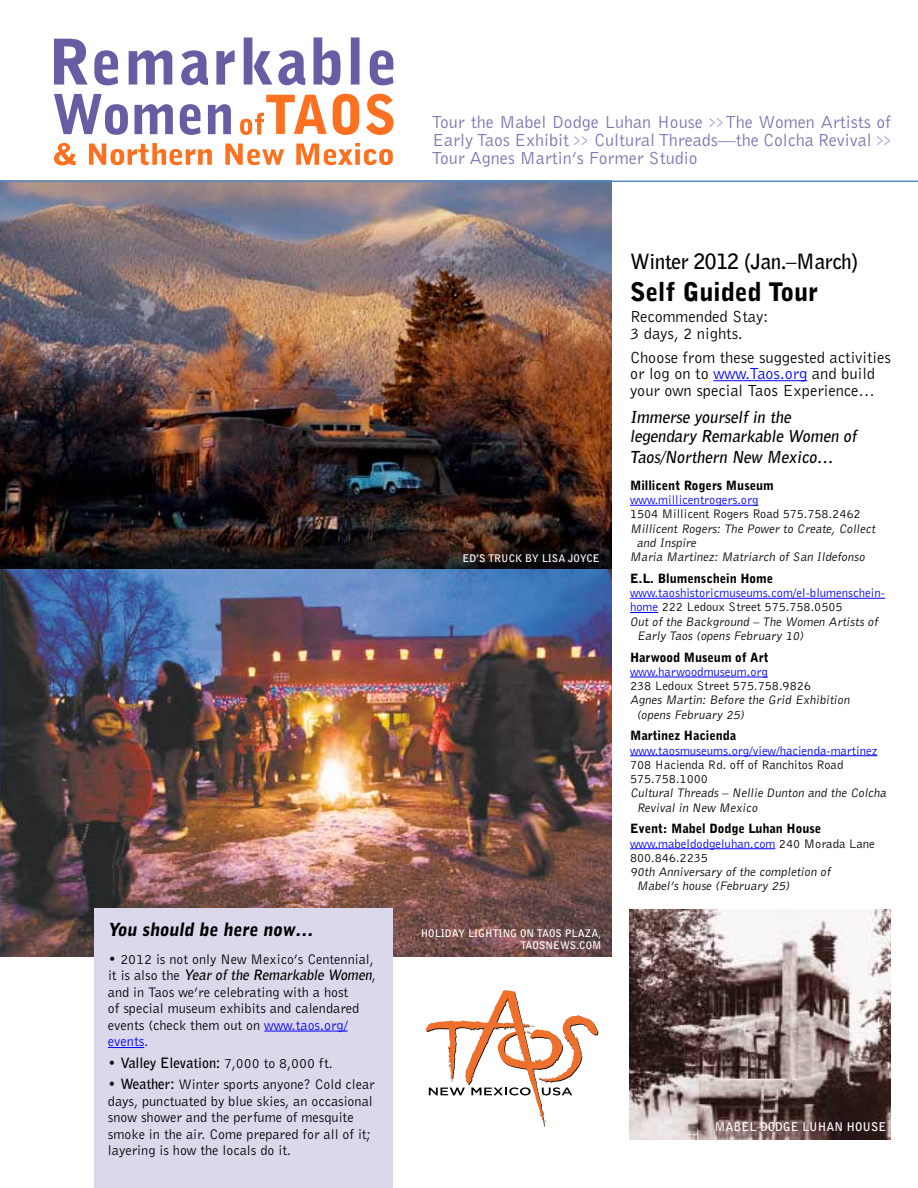
<style>
.page{position:relative;width:918px;height:1188px;background:#fff}
.page>*{position:absolute;margin:0;border:0;box-sizing:border-box;transform-origin:0 0}
.t1{font:900 25.5px "Bell Gothic BT";color:#000}
.t2{font:700 21px "Bell Gothic BT";letter-spacing:-.02em;color:#000}
.t3{font:18px/18px "Bell Gothic BT";color:#7c71b0;text-align:justify}
.t4{font:900 18px "Bell Gothic BT";color:#000}
.t5{font:16.5px/16.5px "Bell Gothic BT";color:#000}
.t6{font:700 16.5px/19.5px "Bell Gothic BT";color:#000}
.t7{font:14.25px/16.5px "Bell Gothic BT";color:#000}
.t8{font:12.75px "Bell Gothic BT";color:#000}
.t9{font:12.75px "Bell Gothic BT";color:#00f}
.t10{font:900 12.75px "Bell Gothic BT";color:#000}
.t11{font:700 12px "Bell Gothic BT";color:#fff}
.t12{font:700 10.5px/12px "Bell Gothic BT";color:#fff}
.s1{font-weight:700}
.s2{color:#00f}
.s3{color:#000}
</style>
<div class="page">
<img style="left:0;top:182px;width:612px;height:774px">
<hr style="left:0;top:181px;width:918px;height:1px;background:#528cc8">
<svg style="left:426px;top:990px;width:172px;height:137px"></svg>
<hr style="left:713px;top:380px;width:94px;height:1px;background:#00f">
<hr style="left:630px;top:505px;width:128px;height:1px;background:#00f">
<hr style="left:630px;top:598px;width:255px;height:1px;background:#00f">
<svg style="left:630px;top:612px;width:28px;height:1px"></svg>
<hr style="left:630px;top:677px;width:138px;height:1px;background:#00f">
<hr style="left:630px;top:755px;width:247px;height:1px;background:#00f">
<hr style="left:630px;top:848px;width:145px;height:1px;background:#00f">
<svg style="left:54px;top:37px;width:340px;height:48px"></svg>
<svg style="left:54px;top:143px;width:339px;height:22px"></svg>
<svg style="left:54px;top:94px;width:177px;height:41px"></svg>
<svg style="left:240px;top:94px;width:154px;height:41px"></svg>
<img style="left:630px;top:909px;width:261px;height:231px">
<div style="left:94px;top:908px;width:299px;height:280px;background:#dcd8ec"></div>
<hr style="left:264px;top:1031px;width:84px;height:1px;background:#00f">
<hr style="left:108px;top:1047px;width:36px;height:1px;background:#00f">
<h3 class="t4" style="left:108px;top:918px;width:210px">You should be here now…</h3>
<p class="t7" style="left:108px;top:950px;width:269px">• 2012 is not only New Mexico’s Centennial, i t i s a l s o t h e <span class="s1">Year of the Remarkable Women</span>, and in Taos we’re celebrating with a host<br>of special museum exhibits and calendared events (check them out on <span class="s2">www.taos.org/ events</span>.</p>
<p class="t7" style="left:108px;top:1054px;width:226px">• <span class="s1">Valley Elevation:</span> 7,000 to 8,000 ft.</p>
<p class="t7" style="left:108px;top:1076px;width:268px">• <span class="s1">Weather:</span> Winter sports anyone? Cold clear days, punctuated by blue skies, an occasional snow shower and the perfume of mesquite smoke in the air. Come prepared for all of it; layering is how the locals do it.</p>
<h3 class="t3" style="left:432px;top:112px;width:461px">Tour the Mabel Dodge Luhan House &gt;&gt; The Women Artists of Early Taos Exhibit &gt;&gt; Cultural Threads—the Colcha Revival &gt;&gt; Tour Agnes Martin’s Former Studio</h3>
<p class="t12" style="left:463px;top:551px;width:92px">Ed’s Tru ck by Lisa</p>
<p class="t12" style="left:568px;top:551px;width:31px">Joyce</p>
<p class="t12" style="left:421px;top:927px;width:15px">Holida</p>
<p class="t12" style="left:458px;top:927px;width:17px">y lighting</p>
<p class="t12" style="left:520px;top:927px;width:30px">on Taos</p>
<p class="t12" style="left:521px;top:927px;width:82px;text-indent:44px">Plaza,<br>TAOSNEWS.com</p>
<h2 class="t2" style="left:630px;top:248px;width:230px">Winter 2012 (Jan.–March)</h2>
<h1 class="t1" style="left:630px;top:276px;width:190px">Self Guided Tour</h1>
<p class="t5" style="left:630px;top:308px;width:140px">Recommended Stay:<br>3 days, 2 nights.</p>
<p class="t5" style="left:630px;top:349px;width:262px">Choose from these suggested activities or log on to <span class="s2">www.Taos.org</span> and build your own special Taos Experience…</p>
<p class="t6" style="left:630px;top:407px;width:231px">Immerse yourself in the legendary Remarkable Women of</p>
<p class="t6" style="left:630px;top:447px;width:208px">Taos/Northern New Mexico…</p>
<p class="t10" style="left:630px;top:477px;width:145px">Millicent Rogers Museum</p>
<p class="t9" style="left:630px;top:492px;width:130px">www.millicentrogers.org</p>
<p class="t8" style="left:630px;top:506px;width:232px">1504 Millicent Rogers Road 575.758.2462</p>
<p class="t8" style="left:630px;top:520px;width:249px">Millicent Rogers: The Power to Create, Collect</p>
<p class="t8" style="left:637px;top:535px;width:63px">and Inspire</p>
<p class="t8" style="left:630px;top:549px;width:239px">Maria Martinez: Matriarch of San Ildefonso</p>
<p class="t10" style="left:630px;top:570px;width:145px">E.L. Blumenschein Home</p>
<p class="t9" style="left:630px;top:585px;width:257px">www.taoshistoricmuseums.com/el-blumenschein-</p>
<p class="t8" style="left:630px;top:599px;width:214px"><span class="s2">home</span> 222 Ledoux Street 575.758.0505</p>
<p class="t8" style="left:630px;top:613px;width:251px">Out of the Background – The Women Artists of</p>
<p class="t8" style="left:637px;top:628px;width:171px">Early Taos (opens February 10)</p>
<p class="t10" style="left:630px;top:649px;width:140px">Harwood Museum of Art</p>
<p class="t9" style="left:630px;top:664px;width:139px">www.harwoodmuseum.org</p>
<p class="t8" style="left:630px;top:678px;width:182px">238 Ledoux Street 575.758.9826</p>
<p class="t8" style="left:630px;top:692px;width:223px">Agnes Martin: Before the Grid Exhibition</p>
<p class="t8" style="left:637px;top:706px;width:111px">(opens February 25)</p>
<p class="t10" style="left:630px;top:728px;width:108px">Martinez Hacienda</p>
<p class="t9" style="left:630px;top:742px;width:249px">www.taosmuseums.org/view/hacienda-martinez</p>
<p class="t8" style="left:630px;top:757px;width:215px">708 Hacienda Rd. off of Ranchitos Road</p>
<p class="t8" style="left:630px;top:771px;width:79px">575.758.1000</p>
<p class="t8" style="left:630px;top:785px;width:260px">Cultural Threads – Nellie Dunton and the Colcha</p>
<p class="t8" style="left:637px;top:799px;width:125px">Revival in New Mexico</p>
<p class="t10" style="left:630px;top:821px;width:193px">Event: Mabel Dodge Luhan House</p>
<p class="t9" style="left:630px;top:835px;width:246px">www.mabeldodgeluhan.com <span class="s3">240 Morada Lane</span></p>
<p class="t8" style="left:630px;top:850px;width:79px">800.846.2235</p>
<p class="t8" style="left:630px;top:864px;width:204px">90th Anniversary of the completion of</p>
<p class="t8" style="left:637px;top:878px;width:157px">Mabel’s house (February 25)</p>
<p class="t11" style="left:715px;top:1119px;width:173px">MABEL DODGE LUHAN HOUSE</p>
</div>
